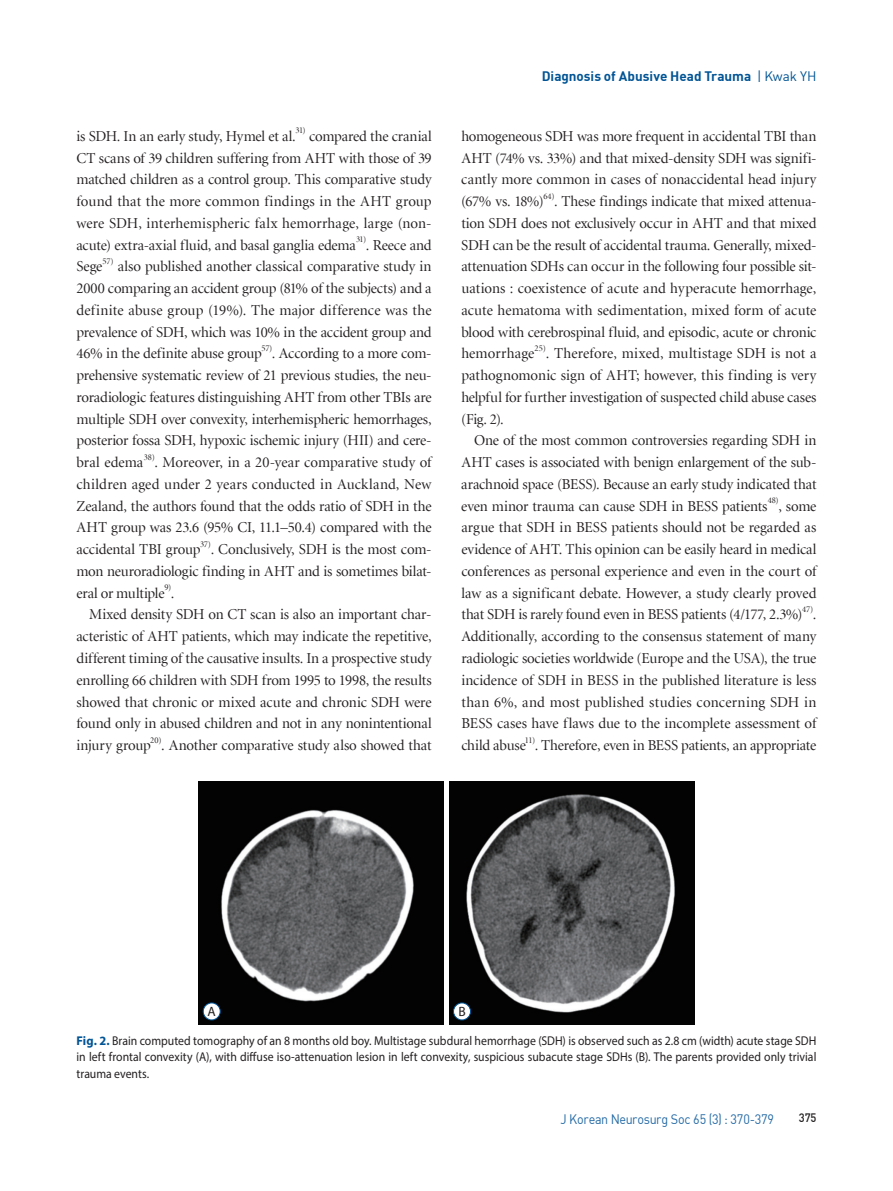
<style>
.page{position:relative;width:893px;height:1191px;background:#fff}
.page>*{position:absolute;margin:0;border:0;box-sizing:border-box;transform-origin:0 0}
.t1{font:15px/21.8px "Minion LT Display";letter-spacing:-.005em;color:#231f20;text-align:justify}
.t2{font:700 13.5px "DIN";letter-spacing:-.005em;color:#005495}
.t3{font:13.5px "DIN";letter-spacing:-.02em;color:#2369a5;scale:.93 1}
.t4{font:13.5px "Myriad Pro";color:#231f20}
.t5{font:12.75px/16.5px "Myriad Pro";letter-spacing:.005em;color:#231f20;text-align:justify;scale:.92 1}
.t6{font:12px "Dinmed";color:#231f20;scale:.93 1}
.t7{font:8.7px "Minion LT Display";letter-spacing:-.015em;color:#231f20}
.s1{font-weight:400}
.s2{font-weight:700;color:#005495}
</style>
<div class="page">
<img style="left:199px;top:782px;width:245px;height:242px">
<div style="left:203px;top:1003px;width:17px;height:17px;background:#fff;border-radius:50%"></div>
<div style="left:203px;top:1002px;width:17px;height:18px;border:1px solid #005495;border-radius:50%"></div>
<img style="left:449px;top:782px;width:245px;height:242px">
<div style="left:453px;top:1003px;width:17px;height:17px;background:#fff;border-radius:50%"></div>
<div style="left:453px;top:1002px;width:18px;height:18px;border:1px solid #005495;border-radius:50%"></div>
<p class="t1" style="left:76px;top:126px;width:221px">is SDH. In an early study, Hymel et al.</p>
<p class="t7" style="left:296px;top:126px;width:12px">31)</p>
<p class="t1" style="left:76px;top:126px;width:357px;text-indent:233px">compared the cranial CT scans of 39 children suffering from AHT with those of 39 matched children as a control group. This comparative study found that the more common findings in the AHT group were SDH, interhemispheric falx hemorrhage, large (non&shy;acute) extra-axial fluid, and basal ganglia edema</p>
<p class="t7" style="left:356px;top:235px;width:12px">31)</p>
<p class="t1" style="left:366px;top:234px;width:67px">. Reece and</p>
<p class="t1" style="left:76px;top:256px;width:28px">Sege</p>
<p class="t7" style="left:102px;top:257px;width:13px">57)</p>
<p class="t1" style="left:76px;top:256px;width:357px;text-indent:41px">also published another classical comparative study in 2000 comparing an accident group (81% of the subjects) and a definite abuse group (19%). The major difference was the prevalence of SDH, which was 10% in the accident group and 46% in the definite abuse group</p>
<p class="t7" style="left:261px;top:344px;width:13px">57)</p>
<p class="t1" style="left:77px;top:343px;width:357px;text-indent:195px">. According to a more com&shy;prehensive systematic review of 21 previous studies, the neu&shy;roradiologic features distinguishing AHT from other TBIs are multiple SDH over convexity, interhemispheric hemorrhages, posterior fossa SDH, hypoxic ischemic injury (HII) and cere&shy;bral edema</p>
<p class="t7" style="left:144px;top:453px;width:13px">38)</p>
<p class="t1" style="left:76px;top:452px;width:357px;text-indent:78px">. Moreover, in a 20-year comparative study of children aged under 2 years conducted in Auckland, New Zealand, the authors found that the odds ratio of SDH in the AHT group was 23.6 (95% CI, 11.1–50.4) compared with the accidental TBI group</p>
<p class="t7" style="left:200px;top:540px;width:13px">37)</p>
<p class="t1" style="left:76px;top:539px;width:357px;text-indent:134px">. Conclusively, SDH is the most com&shy;mon neuroradiologic finding in AHT and is sometimes bilat&shy;eral or multiple .</p>
<p class="t7" style="left:164px;top:583px;width:8px">9)</p>
<p class="t1" style="left:76px;top:604px;width:357px;text-indent:13px">Mixed density SDH on CT scan is also an important char&shy;acteristic of AHT patients, which may indicate the repetitive, different timing of the causative insults. In a prospective study enrolling 66 children with SDH from 1995 to 1998, the results showed that chronic or mixed acute and chronic SDH were found only in abused children and not in any nonintentional injury group</p>
<p class="t7" style="left:150px;top:735px;width:13px">20)</p>
<p class="t1" style="left:161px;top:735px;width:272px">. Another comparative study also showed that</p>
<p class="t2" style="left:542px;top:68px;width:276px">Diagnosis of Abusive Head Trauma <span class="s1">| Kwak YH</span></p>
<p class="t1" style="left:461px;top:126px;width:357px">homogeneous SDH was more frequent in accidental TBI than AHT (74% vs. 33%) and that mixed-density SDH was signifi&shy;cantly more common in cases of nonaccidental head injury (67% vs. 18%)</p>
<p class="t7" style="left:543px;top:192px;width:13px">64)</p>
<p class="t1" style="left:461px;top:191px;width:357px;text-indent:93px">. These findings indicate that mixed attenua&shy;tion SDH does not exclusively occur in AHT and that mixed SDH can be the result of accidental trauma. Generally, mixed&shy;attenuation SDHs can occur in the following four possible sit&shy;uations : coexistence of acute and hyperacute hemorrhage, acute hematoma with sedimentation, mixed form of acute blood with cerebrospinal fluid, and episodic, acute or chronic hemorrhage</p>
<p class="t7" style="left:535px;top:344px;width:13px">25)</p>
<p class="t1" style="left:461px;top:343px;width:357px;text-indent:85px">. Therefore, mixed, multistage SDH is not a pathognomonic sign of AHT; however, this finding is very helpful for further investigation of suspected child abuse cases (Fig. 2).</p>
<p class="t1" style="left:461px;top:430px;width:357px;text-indent:13px">One of the most common controversies regarding SDH in AHT cases is associated with benign enlargement of the sub&shy;arachnoid space (BESS). Because an early study indicated that even minor trauma can cause SDH in BESS patients</p>
<p class="t7" style="left:768px;top:496px;width:13px">48)</p>
<p class="t1" style="left:461px;top:495px;width:357px;text-indent:317px">, some argue that SDH in BESS patients should not be regarded as evidence of AHT. This opinion can be easily heard in medical conferences as personal experience and even in the court of law as a significant debate. However, a study clearly proved that SDH is rarely found even in BESS patients (4/177, 2.3%)</p>
<p class="t7" style="left:802px;top:605px;width:13px">47)</p>
<p class="t1" style="left:461px;top:604px;width:357px;text-indent:352px">.<br>Additionally, according to the consensus statement of many radiologic societies worldwide (Europe and the USA), the true incidence of SDH in BESS in the published literature is less than 6%, and most published studies concerning SDH in BESS cases have flaws due to the incomplete assessment of child abuse</p>
<p class="t7" style="left:525px;top:735px;width:12px">11)</p>
<p class="t1" style="left:535px;top:735px;width:283px">. Therefore, even in BESS patients, an appropriate</p>
<p class="t4" style="left:208px;top:1003px;width:10px">A</p>
<p class="t4" style="left:458px;top:1003px;width:9px">B</p>
<p class="t5" style="left:77px;top:1032px;width:806px"><span class="s2">Fig. 2.</span> Brain computed tomography of an 8 months old boy. Multistage subdural hemorrhage (SDH) is observed such as 2.8 cm (width) acute stage SDH in left frontal convexity (A), with diffuse iso-attenuation lesion in left convexity, suspicious subacute stage SDHs (B). The parents provided only trivial trauma events.</p>
<p class="t3" style="left:560px;top:1110px;width:231px">J Korean Neurosurg Soc 65 (3) : 370-379</p>
<p class="t6" style="left:799px;top:1109px;width:20px">375</p>
</div>
